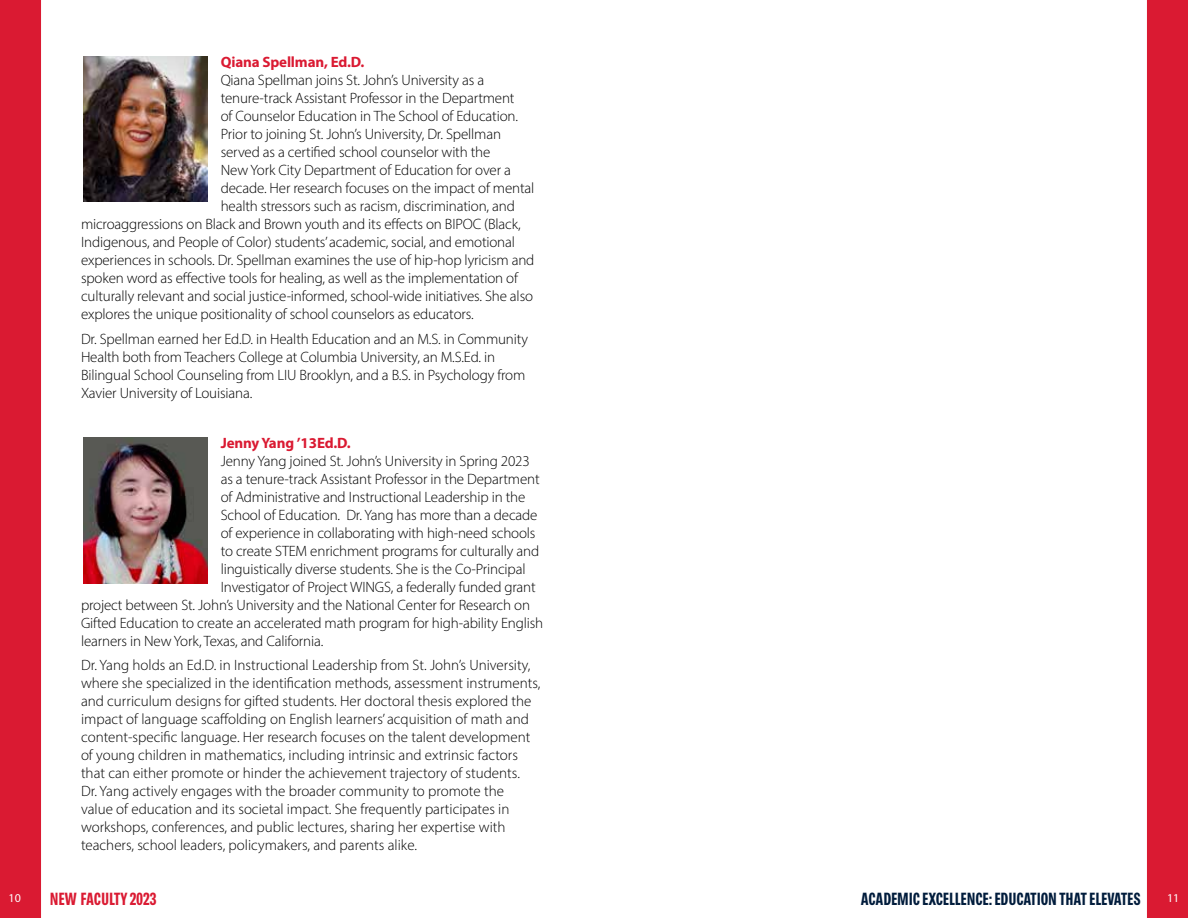
<style>
.page{position:relative;width:1188px;height:918px;background:#fff}
.page>*{position:absolute;margin:0;border:0;box-sizing:border-box;transform-origin:0 0}
.t1{font:18px "Brown Pro Extra Bold Cond";letter-spacing:-.01em;color:#001c3c}
.t2{font:18px "Brown Pro Extra Bold Cond";letter-spacing:-.01em;color:#da1a32}
.t3{font:300 15px/18px "Myriad Pro";letter-spacing:-.01em;color:#000}
.t4{font:700 15px "Myriad Pro";letter-spacing:-.01em;color:#da1a32}
.t5{font:12px "Myriad Pro";color:#fff}
</style>
<div class="page">
<div style="left:0;top:0;width:41px;height:918px;background:#da1a32"></div>
<div style="left:1147px;top:0;width:41px;height:918px;background:#da1a32"></div>
<img style="left:83px;top:56px;width:124px;height:146px">
<img style="left:83px;top:437px;width:124px;height:146px">
<p class="t4" style="left:221px;top:53px;width:145px">Qiana Spellman, Ed.D.</p>
<p class="t3" style="left:221px;top:71px;width:265px">Qiana Spellman joins St. John’s University as a</p>
<p class="t3" style="left:221px;top:89px;width:295px">tenure-track Assistant Professor in the Department</p>
<p class="t3" style="left:221px;top:107px;width:299px">of Counselor Education in The School of Education.</p>
<p class="t3" style="left:221px;top:125px;width:282px">Prior to joining St. John’s University, Dr. Spellman</p>
<p class="t3" style="left:221px;top:143px;width:271px">served as a certified school counselor with the</p>
<p class="t3" style="left:221px;top:161px;width:292px">New York City Department of Education for over a</p>
<p class="t3" style="left:221px;top:179px;width:315px">decade. Her research focuses on the impact of mental</p>
<p class="t3" style="left:221px;top:197px;width:296px">health stressors such as racism, discrimination, and</p>
<p class="t3" style="left:81px;top:215px;width:441px">microaggressions on Black and Brown youth and its effects on BIPOC (Black,</p>
<p class="t3" style="left:81px;top:233px;width:436px">Indigenous, and People of Color) students’ academic, social, and emotional</p>
<p class="t3" style="left:81px;top:251px;width:455px">experiences in schools. Dr. Spellman examines the use of hip-hop lyricism and</p>
<p class="t3" style="left:81px;top:269px;width:439px">spoken word as effective tools for healing, as well as the implementation of</p>
<p class="t3" style="left:81px;top:287px;width:454px">culturally relevant and social justice-informed, school-wide initiatives. She also</p>
<p class="t3" style="left:81px;top:305px;width:394px">explores the unique positionality of school counselors as educators.</p>
<p class="t3" style="left:81px;top:330px;width:449px">Dr. Spellman earned her Ed.D. in Health Education and an M.S. in Community Health both from Teachers College at Columbia University, an M.S.Ed. in Bilingual School Counseling from LIU Brooklyn, and a B.S. in Psychology from Xavier University of Louisiana.</p>
<p class="t4" style="left:221px;top:433px;width:132px">Jenny Yang ’13Ed.D.</p>
<p class="t3" style="left:221px;top:452px;width:311px">Jenny Yang joined St. John’s University in Spring 2023</p>
<p class="t3" style="left:221px;top:470px;width:320px">as a tenure-track Assistant Professor in the Department</p>
<p class="t3" style="left:221px;top:488px;width:306px">of Administrative and Instructional Leadership in the</p>
<p class="t3" style="left:221px;top:506px;width:318px">School of Education. Dr. Yang has more than a decade</p>
<p class="t3" style="left:221px;top:524px;width:316px">of experience in collaborating with high-need schools</p>
<p class="t3" style="left:221px;top:542px;width:320px">to create STEM enrichment programs for culturally and</p>
<p class="t3" style="left:221px;top:560px;width:306px">linguistically diverse students. She is the Co-Principal</p>
<p class="t3" style="left:221px;top:578px;width:317px">Investigator of Project WINGS, a federally funded grant</p>
<p class="t3" style="left:81px;top:596px;width:451px">project between St. John’s University and the National Center for Research on</p>
<p class="t3" style="left:81px;top:614px;width:464px">Gifted Education to create an accelerated math program for high-ability English</p>
<p class="t3" style="left:81px;top:632px;width:244px">learners in New York, Texas, and California.</p>
<p class="t3" style="left:81px;top:656px;width:461px">Dr. Yang holds an Ed.D. in Instructional Leadership from St. John’s University, where she specialized in the identification methods, assessment instruments, and curriculum designs for gifted students. Her doctoral thesis explored the impact of language scaffolding on English learners’ acquisition of math and content-specific language. Her research focuses on the talent development of young children in mathematics, including intrinsic and extrinsic factors that can either promote or hinder the achievement trajectory of students.<br>Dr. Yang actively engages with the broader community to promote the<br>value of education and its societal impact. She frequently participates in workshops, conferences, and public lectures, sharing her expertise with teachers, school leaders, policymakers, and parents alike.</p>
<p class="t5" style="left:9px;top:891px;width:14px">10</p>
<p class="t2" style="left:50px;top:889px;width:108px">NEW FACULTY 2023</p>
<p class="t1" style="left:861px;top:889px;width:282px">ACADEMIC EXCELLENCE: EDUCATION THAT ELEVATES</p>
<p class="t5" style="left:1167px;top:891px;width:14px">11</p>
</div>
